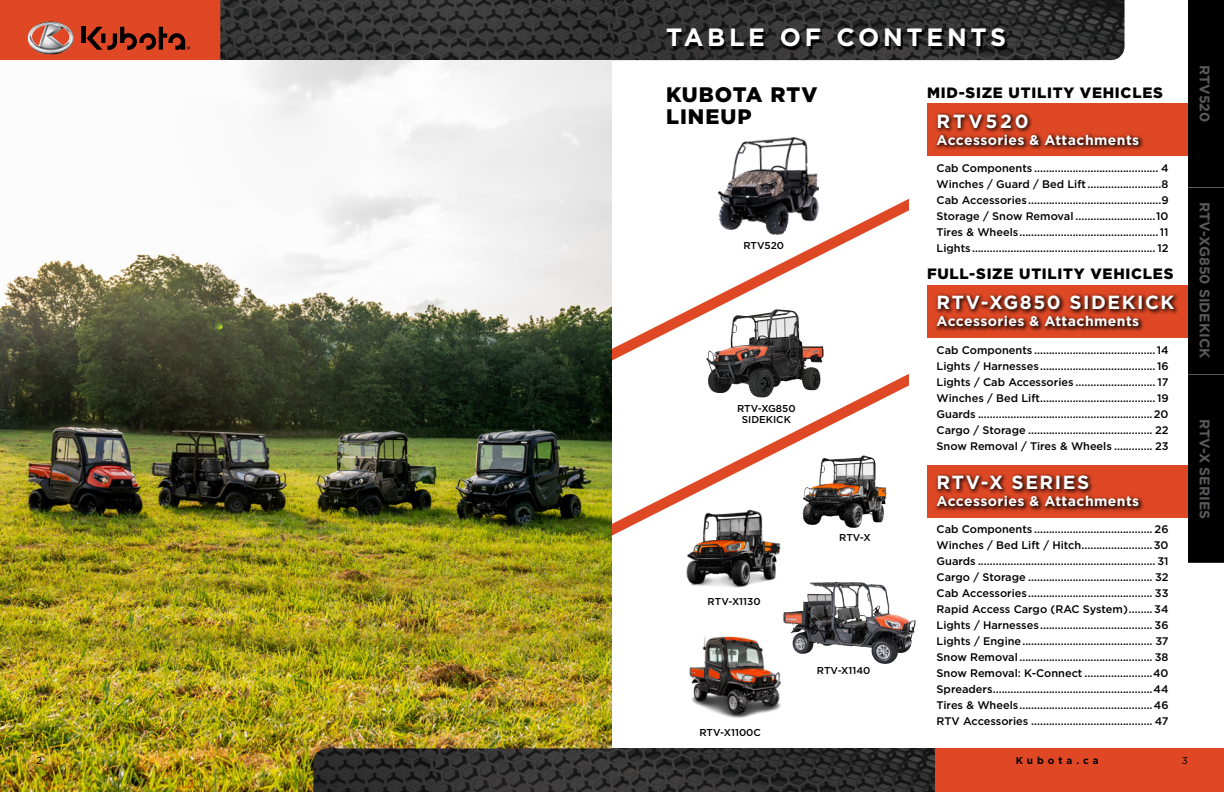
<style>
.page{position:relative;width:1224px;height:792px;background:#fff}
.page>*{position:absolute;margin:0;border:0;box-sizing:border-box;transform-origin:0 0}
.t1{font:700 25px "Gotham";letter-spacing:.15em;color:#fff}
.t2{font:900 21px/22px "Gotham";letter-spacing:.05em;color:#000}
.t3{font:700 19px "Gotham";letter-spacing:.08em;color:#fff}
.t4{font:900 15px "Gotham";letter-spacing:.05em;color:#000}
.t5{font:700 14px "Gotham";letter-spacing:.03em;color:#fff}
.t6{font:700 14px "Gotham";color:#58595b}
.t7{font:500 11px/16px "Gotham";color:#000;text-align:justify}
.t8{font:500 10px/11px "Gotham";color:#000;text-align:center}
.t9{font:700 10px "Gotham";letter-spacing:.4em;color:#000}
.t10{font:10px "Gotham";color:#000}
</style>
<div class="page">
<div style="left:927px;top:104px;width:275px;height:52px;background:#df4825"></div>
<div style="left:927px;top:285px;width:275px;height:53px;background:#df4825"></div>
<div style="left:927px;top:465px;width:275px;height:52px;background:#df4825"></div>
<div style="left:1188px;top:0;width:36px;height:563px;background:#000"></div>
<hr style="left:1188px;top:562px;width:36px;height:1px;background:#fff">
<hr style="left:1188px;top:374px;width:36px;height:1px;background:#58595b">
<hr style="left:1188px;top:187px;width:36px;height:1px;background:#58595b">
<img style="left:0;top:0;width:1125px;height:60px">
<div style="left:81px;top:27px;width:5px;height:16px;background:#000"></div>
<svg style="left:87px;top:27px;width:103px;height:23px;background:#912e17"></svg>
<img style="left:28px;top:22px;width:46px;height:32px">
<img style="left:639px;top:748px;width:585px;height:44px">
<img style="left:686px;top:536px;width:95px;height:52px">
<img style="left:783px;top:582px;width:53px;height:54px">
<img style="left:689px;top:624px;width:123px;height:94px">
<img style="left:708px;top:361px;width:69px;height:13px">
<img style="left:718px;top:137px;width:100px;height:62px">
<img style="left:0;top:60px;width:612px;height:732px">
<img style="left:314px;top:748px;width:325px;height:44px">
<div style="left:668px;top:31px;width:339px;height:19px;background:#000;opacity:.9"></div>
<div style="left:934px;top:111px;width:211px;height:40px;background:#000;opacity:.8"></div>
<div style="left:934px;top:472px;width:211px;height:40px;background:#000;opacity:.8"></div>
<div style="left:934px;top:293px;width:246px;height:39px;background:#000;opacity:.8"></div>
<svg style="left:612px;top:199px;width:297px;height:162px"></svg>
<svg style="left:612px;top:374px;width:297px;height:162px"></svg>
<h1 class="t1" style="left:666px;top:20px;width:342px">TABLE OF CONTENTS</h1>
<h2 class="t2" style="left:666px;top:83px;width:153px">KUBOTA RTV<br>LINEUP</h2>
<p class="t8" style="left:743px;top:240px;width:42px">RTV520</p>
<p class="t8" style="left:737px;top:402px;width:60px">RTV-XG850<br>SIDEKICK</p>
<p class="t8" style="left:708px;top:596px;width:54px">RTV-X1130</p>
<p class="t8" style="left:699px;top:727px;width:63px">RTV-X1100C</p>
<p class="t8" style="left:839px;top:532px;width:33px">RTV-X</p>
<p class="t8" style="left:817px;top:665px;width:55px">RTV-X1140</p>
<h3 class="t4" style="left:927px;top:82px;width:237px">MID-SIZE UTILITY VEHICLES</h3>
<h3 class="t3" style="left:937px;top:109px;width:94px">RTV520</h3>
<p class="t5" style="left:937px;top:131px;width:204px">Accessories &amp; Attachments</p>
<p class="t7" style="left:937px;top:160px;width:234px">Cab Components .......................................... 4<br>Winches / Guard / Bed Lift .........................8<br>Cab Accessories.............................................9<br>Storage / Snow Removal ...........................10<br>Tires &amp; Wheels...............................................11<br>Lights.............................................................. 12</p>
<h3 class="t4" style="left:927px;top:264px;width:248px">FULL-SIZE UTILITY VEHICLES</h3>
<h3 class="t3" style="left:937px;top:290px;width:239px">RTV-XG850 SIDEKICK</h3>
<p class="t5" style="left:937px;top:312px;width:204px">Accessories &amp; Attachments</p>
<p class="t7" style="left:937px;top:342px;width:234px">Cab Components .........................................14<br>Lights / Harnesses.......................................16<br>Lights / Cab Accessories ........................... 17<br>Winches / Bed Lift.......................................19<br>Guards ...........................................................20<br>Cargo / Storage .......................................... 22<br>Snow Removal / Tires &amp; Wheels ............. 23</p>
<h3 class="t3" style="left:937px;top:470px;width:154px">RTV-X SERIES</h3>
<p class="t5" style="left:937px;top:492px;width:204px">Accessories &amp; Attachments</p>
<p class="t7" style="left:937px;top:521px;width:234px">Cab Components ........................................ 26<br>Winches / Bed Lift / Hitch........................30<br>Guards ............................................................ 31<br>Cargo / Storage .......................................... 32<br>Cab Accessories.......................................... 33<br>Rapid Access Cargo (RAC System)........34<br>Lights / Harnesses...................................... 36<br>Lights / Engine............................................ 37<br>Snow Removal............................................. 38<br>Snow Removal: K-Connect .......................40<br>Spreaders......................................................44<br>Tires &amp; Wheels.............................................46<br>RTV Accessories ......................................... 47</p>
<p class="t10" style="left:36px;top:754px;width:7px">2</p>
<p class="t9" style="left:1016px;top:754px;width:85px">Kubota.ca</p>
<p class="t10" style="left:1182px;top:754px;width:8px">3</p>
<p class="t6" style="left:1214px;top:65px;width:59px;rotate:90deg">RTV520</p>
<p class="t6" style="left:1214px;top:202px;width:158px;rotate:90deg">RTV-XG850 SIDEKICK</p>
<p class="t6" style="left:1214px;top:419px;width:102px;rotate:90deg">RTV-X SERIES</p>
</div>
